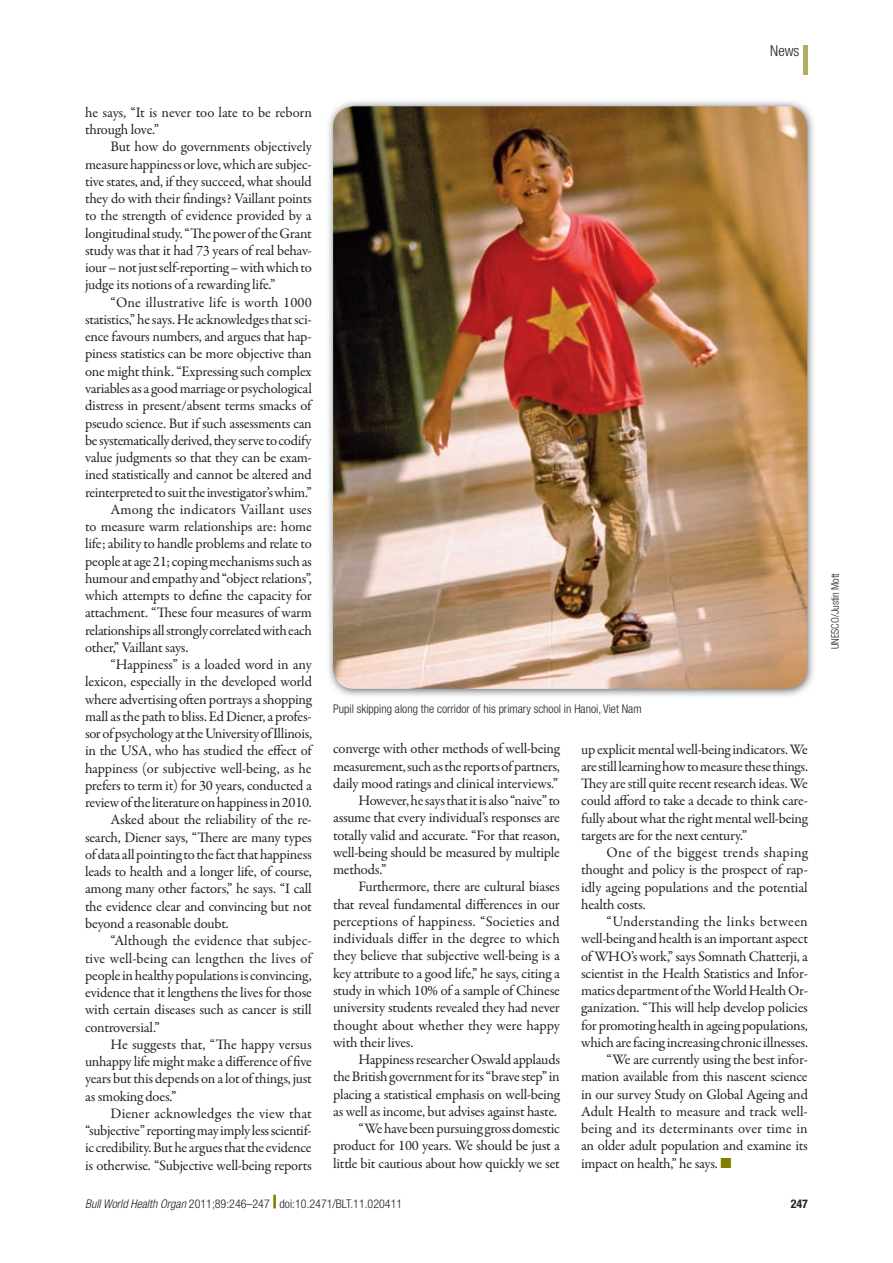
<style>
.page{position:relative;width:893px;height:1263px;background:#fff}
.page>*{position:absolute;margin:0;border:0;box-sizing:border-box;transform-origin:0 0}
.t1{font:300 condensed 15px "Helvetica Neue LT Std";color:#231f20}
.t2{font:14.55px/17.2px "Garamond Premr Pro";letter-spacing:-.015em;color:#231f20;text-align:justify}
.t3{font:14.55px "Garamond Premr Pro";letter-spacing:.005em;color:#231f20}
.t4{font:14.55px "Garamond Premr Pro";letter-spacing:.01em;color:#231f20}
.t5{font:14.55px "Garamond Premr Pro";letter-spacing:.02em;color:#231f20}
.t6{font:300 condensed 12px "Helvetica Neue LT Std";color:#231f20}
.t7{font:700 condensed 12px "Helvetica Neue LT Std";color:#231f20}
.t8{font:300 condensed 10.5px "Helvetica Neue LT Std";color:#231f20}
.s1{color:#827c00}
.s2{font-style:italic}
.s3{font-weight:800;font-stretch:expanded;font-size:18px;color:#827c00}
</style>
<div class="page">
<div style="left:803px;top:45px;width:5px;height:30px;background:#b2ac5f"></div>
<img style="left:328px;top:101px;width:486px;height:595px">
<img style="left:333px;top:106px;width:474px;height:583px">
<p class="t1" style="left:770px;top:42px;width:31px">News</p>
<p class="t2" style="left:85px;top:104px;width:228px">he says, “It is never too late to be reborn through love.”</p>
<p class="t2" style="left:85px;top:139px;width:228px;text-indent:26px">But how do governments objectively measure happiness or love, which are subjec&shy;tive states, and, if they succeed, what should they do with their findings? Vaillant points to the strength of evidence provided by a longitudinal study. “The power of the Grant study was that it had 73 years of real behav&shy;iour – not just self-reporting – with which to judge its notions of a rewarding life.”</p>
<p class="t4" style="left:111px;top:293px;width:203px">“One illustrative life is worth 1000</p>
<p class="t2" style="left:85px;top:311px;width:228px">statistics,” he says. He acknowledges that sci-</p>
<p class="t2" style="left:85px;top:328px;width:228px">ence favours numbers, and argues that hap-</p>
<p class="t2" style="left:85px;top:346px;width:228px">piness statistics can be more objective than</p>
<p class="t2" style="left:85px;top:363px;width:228px">one might think. “Expressing such complex</p>
<p class="t2" style="left:85px;top:380px;width:228px">variables as a good marriage or psychological</p>
<p class="t2" style="left:85px;top:397px;width:228px">distress in present/absent terms smacks of</p>
<p class="t2" style="left:85px;top:415px;width:228px">pseudo science. But if such assessments can</p>
<p class="t2" style="left:85px;top:432px;width:228px">be systematically derived, they serve to codify</p>
<p class="t2" style="left:85px;top:449px;width:228px">value judgments so that they can be exam-</p>
<p class="t2" style="left:85px;top:466px;width:228px">ined statistically and cannot be altered and</p>
<p class="t2" style="left:85px;top:484px;width:228px">reinterpreted to suit the investigator’s whim.”</p>
<p class="t3" style="left:111px;top:500px;width:203px">Among the indicators Vaillant uses</p>
<p class="t2" style="left:85px;top:518px;width:228px">to measure warm relationships are: home</p>
<p class="t2" style="left:85px;top:535px;width:228px">life; ability to handle problems and relate to</p>
<p class="t2" style="left:85px;top:553px;width:228px">people at age 21; coping mechanisms such as</p>
<p class="t2" style="left:85px;top:570px;width:228px">humour and empathy and “object relations”,</p>
<p class="t2" style="left:85px;top:587px;width:228px">which attempts to define the capacity for</p>
<p class="t2" style="left:85px;top:604px;width:228px">attachment. “These four measures of warm</p>
<p class="t2" style="left:85px;top:622px;width:228px">relationships all strongly correlated with each</p>
<p class="t2" style="left:85px;top:639px;width:105px">other,” Vaillant says.</p>
<p class="t2" style="left:111px;top:656px;width:203px">“Happiness” is a loaded word in any</p>
<p class="t2" style="left:85px;top:673px;width:228px">lexicon, especially in the developed world</p>
<p class="t2" style="left:85px;top:691px;width:228px">where advertising often portrays a shopping</p>
<p class="t2" style="left:85px;top:708px;width:228px">mall as the path to bliss. Ed Diener, a profes-</p>
<p class="t2" style="left:85px;top:725px;width:228px">sor of psychology at the University of Illinois,</p>
<p class="t2" style="left:85px;top:742px;width:228px">in the USA, who has studied the effect of</p>
<p class="t2" style="left:85px;top:760px;width:228px">happiness (or subjective well-being, as he</p>
<p class="t2" style="left:85px;top:777px;width:228px">prefers to term it) for 30 years, conducted a</p>
<p class="t2" style="left:85px;top:794px;width:228px">review of the literature on happiness in 2010.</p>
<p class="t2" style="left:111px;top:811px;width:203px">Asked about the reliability of the re-</p>
<p class="t2" style="left:85px;top:829px;width:228px">search, Diener says, “There are many types</p>
<p class="t2" style="left:85px;top:846px;width:228px">of data all pointing to the fact that happiness</p>
<p class="t2" style="left:85px;top:863px;width:228px">leads to health and a longer life, of course,</p>
<p class="t2" style="left:85px;top:881px;width:228px">among many other factors,” he says. “I call</p>
<p class="t2" style="left:85px;top:898px;width:228px">the evidence clear and convincing but not</p>
<p class="t2" style="left:85px;top:915px;width:145px">beyond a reasonable doubt.</p>
<p class="t2" style="left:111px;top:932px;width:203px">“Although the evidence that subjec-</p>
<p class="t3" style="left:85px;top:949px;width:228px">tive well-being can lengthen the lives of</p>
<p class="t2" style="left:85px;top:967px;width:228px">people in healthy populations is convincing,</p>
<p class="t2" style="left:85px;top:984px;width:228px">evidence that it lengthens the lives for those</p>
<p class="t2" style="left:85px;top:1001px;width:228px">with certain diseases such as cancer is still</p>
<p class="t2" style="left:85px;top:1019px;width:76px">controversial.”</p>
<p class="t2" style="left:111px;top:1036px;width:203px">He suggests that, “The happy versus</p>
<p class="t2" style="left:85px;top:1053px;width:228px">unhappy life might make a difference of five</p>
<p class="t2" style="left:85px;top:1070px;width:228px">years but this depends on a lot of things, just</p>
<p class="t2" style="left:85px;top:1088px;width:93px">as smoking does.”</p>
<p class="t4" style="left:111px;top:1104px;width:203px">Diener acknowledges the view that</p>
<p class="t2" style="left:85px;top:1122px;width:228px">“subjective” reporting may imply less scientif-</p>
<p class="t2" style="left:85px;top:1139px;width:228px">ic credibility. But he argues that the evidence</p>
<p class="t2" style="left:85px;top:1157px;width:228px">is otherwise. “Subjective well-being reports</p>
<p class="t6" style="left:333px;top:701px;width:310px">Pupil skipping along the corridor of his primary school in Hanoi, Viet Nam</p>
<p class="t2" style="left:333px;top:740px;width:228px">converge with other methods of well-being</p>
<p class="t2" style="left:333px;top:758px;width:228px">measurement, such as the reports of partners,</p>
<p class="t2" style="left:333px;top:775px;width:227px">daily mood ratings and clinical interviews.”</p>
<p class="t2" style="left:359px;top:792px;width:203px">However, he says that it is also “naive” to</p>
<p class="t2" style="left:333px;top:809px;width:228px">assume that every individual’s responses are</p>
<p class="t2" style="left:333px;top:827px;width:228px">totally valid and accurate. “For that reason,</p>
<p class="t2" style="left:333px;top:844px;width:228px">well-being should be measured by multiple</p>
<p class="t2" style="left:333px;top:861px;width:55px">methods.”</p>
<p class="t2" style="left:359px;top:878px;width:203px">Furthermore, there are cultural biases</p>
<p class="t2" style="left:333px;top:896px;width:228px">that reveal fundamental differences in our</p>
<p class="t3" style="left:333px;top:913px;width:228px">perceptions of happiness. “Societies and</p>
<p class="t2" style="left:333px;top:930px;width:228px">individuals differ in the degree to which</p>
<p class="t2" style="left:333px;top:948px;width:228px">they believe that subjective well-being is a</p>
<p class="t2" style="left:333px;top:965px;width:228px">key attribute to a good life,” he says, citing a</p>
<p class="t2" style="left:333px;top:982px;width:228px">study in which 10% of a sample of Chinese</p>
<p class="t2" style="left:333px;top:999px;width:228px">university students revealed they had never</p>
<p class="t2" style="left:333px;top:1017px;width:228px">thought about whether they were happy</p>
<p class="t2" style="left:333px;top:1034px;width:82px">with their lives.</p>
<p class="t2" style="left:359px;top:1051px;width:203px">Happiness researcher Oswald applauds</p>
<p class="t2" style="left:333px;top:1068px;width:228px">the British government for its “brave step” in</p>
<p class="t2" style="left:333px;top:1086px;width:228px">placing a statistical emphasis on well-being</p>
<p class="t2" style="left:333px;top:1103px;width:226px">as well as income, but advises against haste.</p>
<p class="t2" style="left:359px;top:1120px;width:203px">“We have been pursuing gross domestic</p>
<p class="t2" style="left:333px;top:1137px;width:228px">product for 100 years. We should be just a</p>
<p class="t2" style="left:333px;top:1155px;width:228px">little bit cautious about how quickly we set</p>
<p class="t2" style="left:581px;top:741px;width:228px">up explicit mental well-being indicators. We are still learning how to measure these things.<br>They are still quite recent research ideas. We could afford to take a decade to think care&shy;fully about what the right mental well-being targets are for the next century.”</p>
<p class="t2" style="left:581px;top:844px;width:228px;text-indent:26px">One of the biggest trends shaping thought and policy is the prospect of rap&shy;idly ageing populations and the potential health costs.</p>
<p class="t5" style="left:607px;top:913px;width:203px">“Understanding the links between</p>
<p class="t2" style="left:581px;top:930px;width:228px">well-being and health is an important aspect</p>
<p class="t2" style="left:581px;top:948px;width:228px">of WHO’s work,” says Somnath Chatterji, a</p>
<p class="t2" style="left:581px;top:965px;width:228px">scientist in the Health Statistics and Infor-</p>
<p class="t2" style="left:581px;top:982px;width:228px">matics department of the World Health Or-</p>
<p class="t2" style="left:581px;top:999px;width:228px">ganization. “This will help develop policies</p>
<p class="t2" style="left:581px;top:1017px;width:228px">for promoting health in ageing populations,</p>
<p class="t2" style="left:581px;top:1034px;width:228px">which are facing increasing chronic illnesses.</p>
<p class="t2" style="left:607px;top:1051px;width:203px">“We are currently using the best infor-</p>
<p class="t2" style="left:581px;top:1068px;width:228px">mation available from this nascent science</p>
<p class="t2" style="left:581px;top:1086px;width:228px">in our survey Study on Global Ageing and</p>
<p class="t2" style="left:581px;top:1103px;width:228px">Adult Health to measure and track well-</p>
<p class="t3" style="left:581px;top:1120px;width:228px">being and its determinants over time in</p>
<p class="t2" style="left:581px;top:1137px;width:228px">an older adult population and examine its</p>
<p class="t2" style="left:581px;top:1155px;width:152px">impact on health,” he says. <span class="s1">■</span></p>
<p class="t6" style="left:85px;top:1197px;width:319px"><span class="s2">Bull World Health Organ</span> 2011;89:246–247 <span class="s3">|</span> doi:10.2471/BLT.11.020411</p>
<p class="t7" style="left:791px;top:1196px;width:19px">247</p>
<p class="t8" style="left:829px;top:649px;width:78px;rotate:-90deg">UNESCO/Justin Mott</p>
</div>
